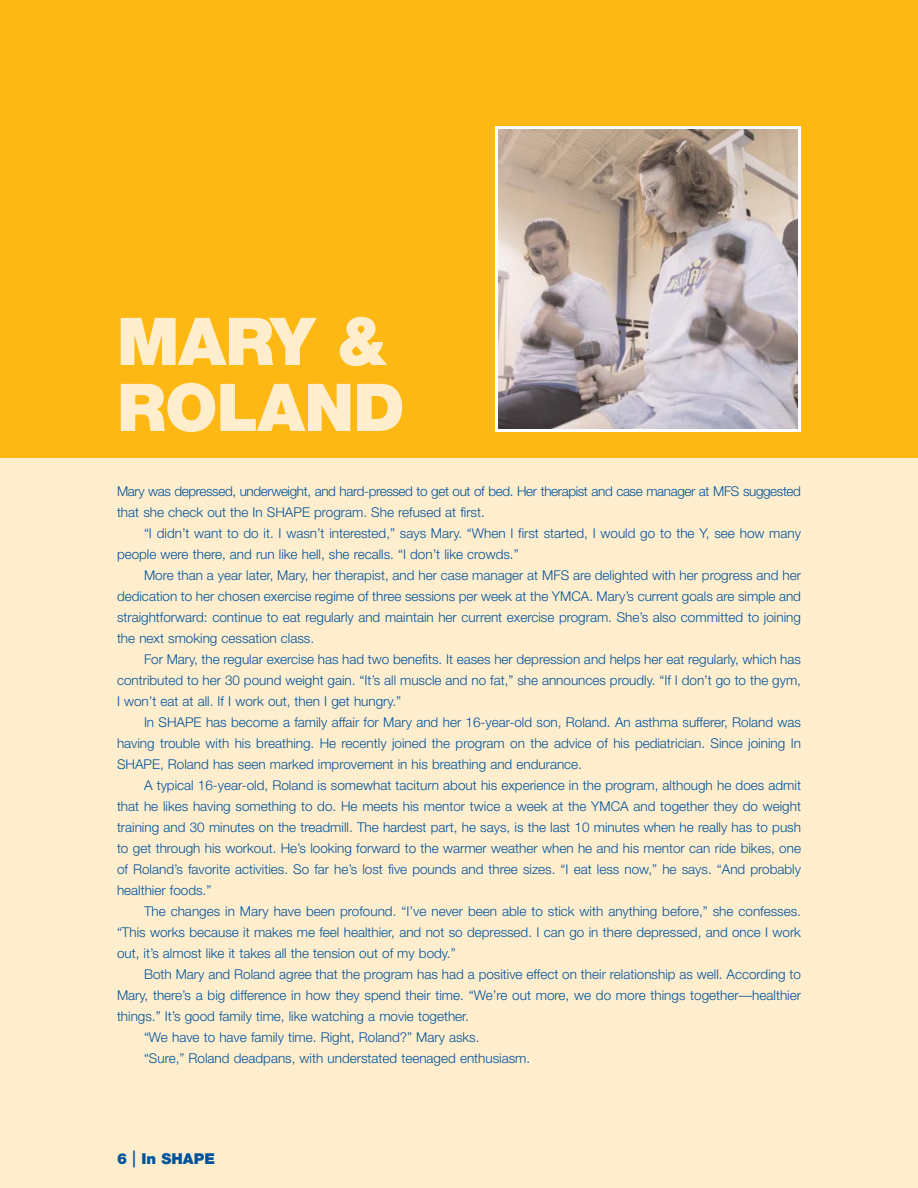
<style>
.page{position:relative;width:918px;height:1188px;background:#fff}
.page>*{position:absolute;margin:0;border:0;box-sizing:border-box;transform-origin:0 0}
.t1{font:900 66px/66px "Helvetica Neue";letter-spacing:-.015em;color:#ffeece}
.t2{font:900 15px "Helvetica Neue";color:#00539b}
.t3{font:300 13.5px/21px "Helvetica Neue";color:#00539b;text-align:justify}
.t4{font:300 13.5px/21px "Helvetica Neue";letter-spacing:-.03em;color:#00539b}
.s1{font-weight:500;font-size:22.5px}
</style>
<div class="page">
<div style="left:0;top:458px;width:918px;height:730px;background:#ffeece"></div>
<div style="left:0;top:0;width:918px;height:458px;background:#fdb813"></div>
<img style="left:499px;top:130px;width:298px;height:298px">
<div style="left:495px;top:126px;width:306px;height:306px;border:3px solid #fff"></div>
<h1 class="t1" style="left:117px;top:314px;width:289px">MARY &amp;<br>ROLAND</h1>
<p class="t4" style="left:117px;top:482px;width:686px">Mary was depressed, underweight, and hard-pressed to get out of bed. Her therapist and case manager at MFS suggested that she check out the In SHAPE program. She refused at first.</p>
<p class="t3" style="left:117px;top:524px;width:686px;text-indent:27px">“I didn’t want to do it. I wasn’t interested,” says Mary. “When I first started, I would go to the Y, see how many people were there, and run like hell, she recalls. “I don’t like crowds.”</p>
<p class="t3" style="left:117px;top:566px;width:686px;text-indent:27px">More than a year later, Mary, her therapist, and her case manager at MFS are delighted with her progress and her dedication to her chosen exercise regime of three sessions per week at the YMCA. Mary’s current goals are simple and straightforward: continue to eat regularly and maintain her current exercise program. She’s also committed to joining the next smoking cessation class.</p>
<p class="t3" style="left:117px;top:650px;width:686px;text-indent:27px">For Mary, the regular exercise has had two benefits. It eases her depression and helps her eat regularly, which has contributed to her 30 pound weight gain. “It’s all muscle and no fat,” she announces proudly. “If I don’t go to the gym, I won’t eat at all. If I work out, then I get hungry.”</p>
<p class="t3" style="left:117px;top:713px;width:686px;text-indent:27px">In SHAPE has become a family affair for Mary and her 16-year-old son, Roland. An asthma sufferer, Roland was having trouble with his breathing. He recently joined the program on the advice of his pediatrician. Since joining In SHAPE, Roland has seen marked improvement in his breathing and endurance.</p>
<p class="t3" style="left:117px;top:776px;width:686px;text-indent:27px">A typical 16-year-old, Roland is somewhat taciturn about his experience in the program, although he does admit that he likes having something to do. He meets his mentor twice a week at the YMCA and together they do weight training and 30 minutes on the treadmill. The hardest part, he says, is the last 10 minutes when he really has to push to get through his workout. He’s looking forward to the warmer weather when he and his mentor can ride bikes, one of Roland’s favorite activities. So far he’s lost five pounds and three sizes. “I eat less now,” he says. “And probably healthier foods.”</p>
<p class="t3" style="left:117px;top:902px;width:686px;text-indent:27px">The changes in Mary have been profound. “I’ve never been able to stick with anything before,” she confesses. “This works because it makes me feel healthier, and not so depressed. I can go in there depressed, and once I work out, it’s almost like it takes all the tension out of my body.”</p>
<p class="t3" style="left:144px;top:965px;width:659px">Both Mary and Roland agree that the program has had a positive effect on their relationship as well. According to</p>
<p class="t3" style="left:117px;top:986px;width:686px">Mary, there’s a big difference in how they spend their time. “We’re out more, we do more things together—healthier</p>
<p class="t3" style="left:117px;top:1007px;width:354px">things.” It’s good family time, like watching a movie together.</p>
<p class="t3" style="left:144px;top:1028px;width:337px">“We have to have family time. Right, Roland?” Mary asks.</p>
<p class="t3" style="left:144px;top:1049px;width:388px">“Sure,” Roland deadpans, with understated teenaged enthusiasm.</p>
<p class="t2" style="left:117px;top:1153px;width:99px">6 <span class="s1">|</span> In SHAPE</p>
</div>
